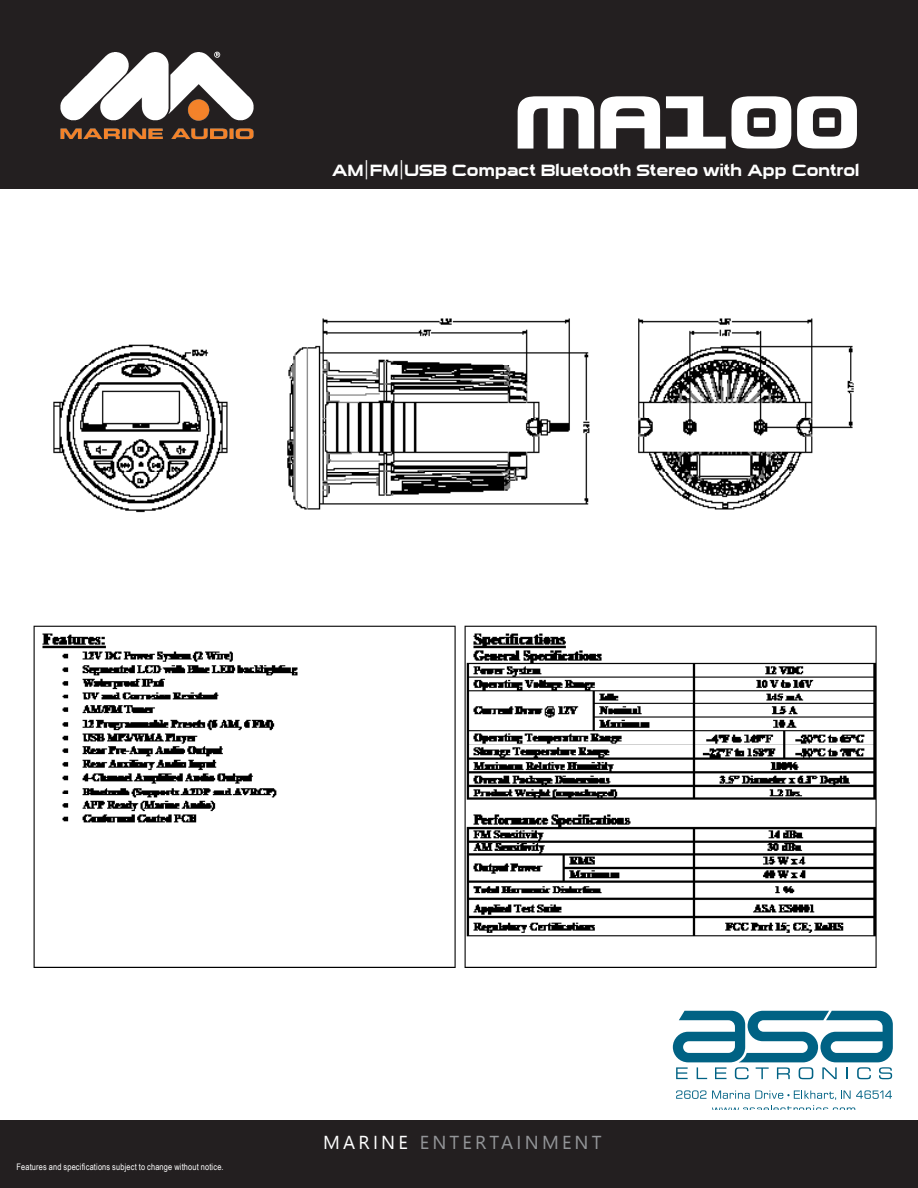
<style>
.page{position:relative;width:918px;height:1188px;background:#fff}
.page>*{position:absolute;margin:0;border:0;box-sizing:border-box;transform-origin:0 0}
.t1{font:90px "Usuzi";letter-spacing:-.015em;color:#fff}
.FEATURES{font:18.75px "Nirmala UI";letter-spacing:.17em;color:#939598}
.PRODUCT_DESCRIP{font:15.75px "STOMP Sui Generis";letter-spacing:.015em;color:#fff}
.t2{font:9px "Arial Narrow";letter-spacing:.02em;color:#fff}
.s1{font-size:23.7px}
.s2{color:#fff}
</style>
<div class="page">
<div style="left:0;top:1120px;width:918px;height:68px;background:#231f20"></div>
<div style="left:0;top:0;width:918px;height:189px;background:#231f20"></div>
<svg style="left:673px;top:1011px;width:220px;height:68px"></svg>
<svg style="left:676px;top:1090px;width:30px;height:9px"></svg>
<svg style="left:712px;top:1090px;width:180px;height:20px"></svg>
<img style="left:60px;top:51px;width:194px;height:89px">
<img style="left:53px;top:318px;width:801px;height:195px">
<img style="left:33px;top:625px;width:844px;height:342px">
<p class="t1" style="left:518px;top:75px;width:348px">MA100</p>
<p class="PRODUCT_DESCRIP" style="left:332px;top:162px;width:529px">AM<span class="s1">|</span> FM<span class="s1">|</span>USB Compact Bluetooth Stereo with App Control</p>
<p class="t2" style="left:17px;top:1161px;width:209px">Features and specifications subject to change without notice.</p>
<p class="FEATURES" style="left:323px;top:1127px;width:280px"><span class="s2">MARINE</span> ENTERTAINMENT</p>
</div>
